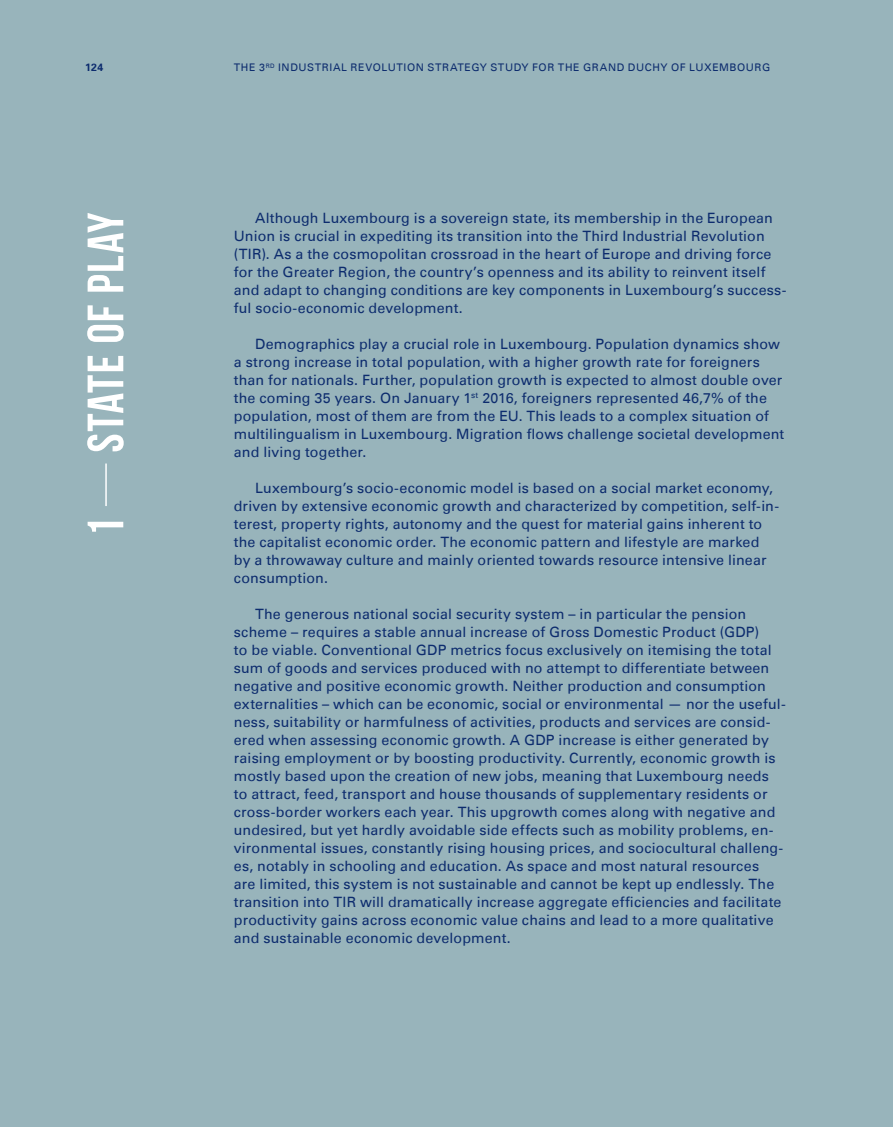
<style>
.page{position:relative;width:893px;height:1127px;background:#98b4bb}
.page>*{position:absolute;margin:0;border:0;box-sizing:border-box;transform-origin:0 0}
.t1{font:700 51px "Bebas Neue";letter-spacing:.025em;color:#fff}
.t2{font:14.25px/18px "Univers LT";letter-spacing:.01em;color:#0d2c6e}
.t3{font:10.5px "Univers LT";letter-spacing:.055em;color:#0d2c6e}
.t4{font:700 10.5px "Univers LT";color:#0d2c6e}
</style>
<div class="page">
<hr style="left:105px;top:463px;width:2px;height:43px;background:#fff">
<p class="t4" style="left:85px;top:62px;width:20px">124</p>
<p class="t3" style="left:234px;top:61px;width:538px">THE 3<sup>RD</sup> INDUSTRIAL REVOLUTION STRATEGY STUDY FOR THE GRAND DUCHY OF LUXEMBOURG</p>
<h1 class="t1" style="left:78px;top:452px;width:241px;rotate:-90deg">STATE OF PLAY</h1>
<h1 class="t1" style="left:78px;top:537px;width:22px;rotate:-90deg">1</h1>
<p class="t2" style="left:234px;top:209px;width:554px;text-indent:21px">Although Luxembourg is a sovereign state, its membership in the European Union is crucial in expediting its transition into the Third Industrial Revolution (TIR). As a the cosmopolitan crossroad in the heart of Europe and driving force for the Greater Region, the country’s openness and its ability to reinvent itself and adapt to changing conditions are key components in Luxembourg’s success&shy;ful socio-economic development.</p>
<p class="t2" style="left:234px;top:335px;width:552px;text-indent:21px">Demographics play a crucial role in Luxembourg. Population dynamics show a strong increase in total population, with a higher growth rate for foreigners than for nationals. Further, population growth is expected to almost double over the coming 35 years. On January 1<sup>st</sup> 2016, foreigners represented 46,7% of the population, most of them are from the EU. This leads to a complex situation of multilingualism in Luxembourg. Migration flows challenge societal development and living together.</p>
<p class="t2" style="left:234px;top:479px;width:547px;text-indent:21px">Luxembourg’s socio-economic model is based on a social market economy, driven by extensive economic growth and characterized by competition, self-in&shy;terest, property rights, autonomy and the quest for material gains inherent to the capitalist economic order. The economic pattern and lifestyle are marked by a throwaway culture and mainly oriented towards resource intensive linear consumption.</p>
<p class="t2" style="left:234px;top:605px;width:553px;text-indent:21px">The generous national social security system – in particular the pension scheme – requires a stable annual increase of Gross Domestic Product (GDP)<br>to be viable. Conventional GDP metrics focus exclusively on itemising the total sum of goods and services produced with no attempt to differentiate between negative and positive economic growth. Neither production and consumption externalities – which can be economic, social or environmental — nor the useful&shy;ness, suitability or harmfulness of activities, products and services are consid&shy;ered when assessing economic growth. A GDP increase is either generated by raising employment or by boosting productivity. Currently, economic growth is mostly based upon the creation of new jobs, meaning that Luxembourg needs to attract, feed, transport and house thousands of supplementary residents or cross-border workers each year. This upgrowth comes along with negative and undesired, but yet hardly avoidable side effects such as mobility problems, en&shy;vironmental issues, constantly rising housing prices, and sociocultural challeng&shy;es, notably in schooling and education. As space and most natural resources<br>are limited, this system is not sustainable and cannot be kept up endlessly. The transition into TIR will dramatically increase aggregate efficiencies and facilitate productivity gains across economic value chains and lead to a more qualitative and sustainable economic development.</p>
</div>
